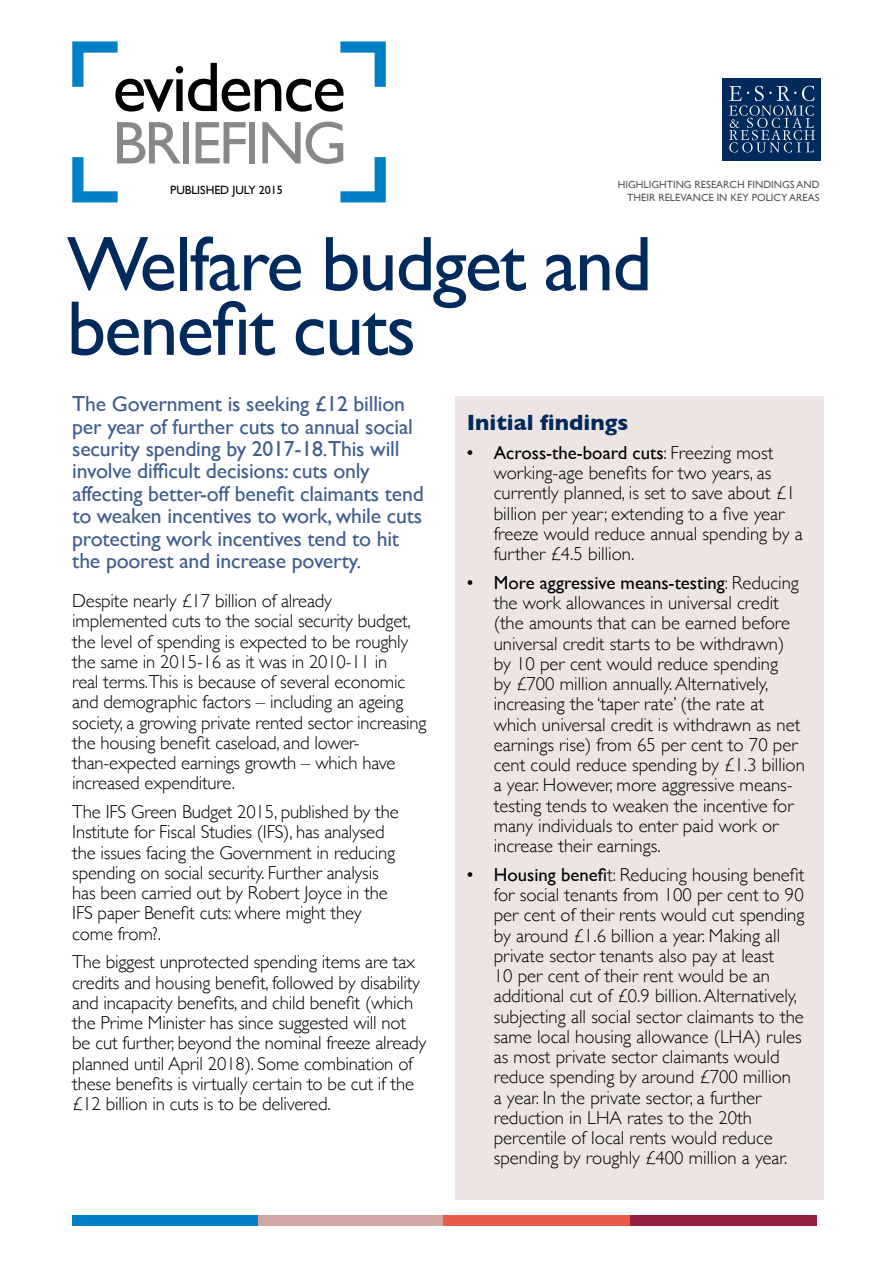
<style>
.page{position:relative;width:893px;height:1263px;background:#fff}
.page>*{position:absolute;margin:0;border:0;box-sizing:border-box;transform-origin:0 0}
.t1{font:78px/64.5px "Gill Sans";letter-spacing:-.025em;color:#002a5b}
.t2{font:70.65px "Gill Sans";color:#000}
.t3{font:60.6px "Gill Sans";letter-spacing:-.04em;color:#87888a}
.t4{font:700 22.5px "Gill Sans";color:#002a5b}
.t5{font:21.75px/22.5px "Gill Sans";letter-spacing:-.01em;color:#3d5e8e}
.t6{font:300 18.75px/20.2px "Gill Sans";color:#000}
.t7{font:12px "Gill Sans";letter-spacing:-.005em;color:#000}
.t8{font:10.5px/12.8px "Gill Sans";color:#58585a;text-align:right}
.s1{font-weight:400}
</style>
<div class="page">
<div style="left:72px;top:1215px;width:186px;height:11px;background:#0081c7"></div>
<div style="left:258px;top:1215px;width:186px;height:11px;background:#d1a6a5"></div>
<div style="left:444px;top:1215px;width:186px;height:11px;background:#e95a49"></div>
<div style="left:630px;top:1215px;width:186px;height:11px;background:#93203f"></div>
<div style="left:455px;top:396px;width:369px;height:803px;background:#eee4e3"></div>
<svg style="left:72px;top:41px;width:46px;height:46px"></svg>
<svg style="left:72px;top:157px;width:46px;height:45px"></svg>
<svg style="left:340px;top:41px;width:46px;height:46px"></svg>
<svg style="left:340px;top:157px;width:46px;height:45px"></svg>
<div style="left:722px;top:78px;width:99px;height:82px;background:#002a5b"></div>
<svg style="left:729px;top:86px;width:86px;height:67px"></svg>
<h2 class="t2" style="left:113px;top:46px;width:235px">evidence</h2>
<h3 class="t3" style="left:113px;top:107px;width:236px">briefing</h3>
<p class="t7" style="left:170px;top:183px;width:114px">PUBLISHED JULY 2015</p>
<p class="t8" style="left:618px;top:178px;width:203px">highlightING research findings and th eir relevan ce in key policy areas</p>
<h1 class="t1" style="left:67px;top:231px;width:586px">Welfare budget and benefit cuts</h1>
<p class="t5" style="left:72px;top:392px;width:353px">The Government is seeking £12 billion per year of further cuts to annual social security spending by 2017-18.This will involve difficult decisions: cuts only affecting better-off benefit claimants tend to weaken incentives to work, while cuts protecting work incentives tend to hit the poorest and increase poverty.</p>
<p class="t6" style="left:72px;top:590px;width:356px">Despite nearly £17 billion of already implemented cuts to the social security budget, the level of spending is expected to be roughly the same in 2015-16 as it was in 2010-11 in<br>real terms.This is because of several economic and demographic factors – including an ageing society, a growing private rented sector increasing the housing benefit caseload, and lower&shy;than-expected earnings growth – which have increased expenditure.</p>
<p class="t6" style="left:72px;top:801px;width:328px">The IFS Green Budget 2015, published by the Institute for Fiscal Studies (IFS), has analysed the issues facing the Government in reducing spending on social security. Further analysis has been carried out by Robert Joyce in the IFS paper Benefit cuts: where might they come from?.</p>
<p class="t6" style="left:72px;top:951px;width:356px">The biggest unprotected spending items are tax credits and housing benefit, followed by disability and incapacity benefits, and child benefit (which the Prime Minister has since suggested will not be cut further, beyond the nominal freeze already planned until April 2018). Some combination of these benefits is virtually certain to be cut if the £12 billion in cuts is to be delivered.</p>
<p class="t4" style="left:467px;top:405px;width:163px">Initial findings</p>
<p class="t6" style="left:494px;top:442px;width:310px;text-indent:-27px"><span class="s1">• Across-the-board cuts</span>: Freezing most working-age benefits for two years, as currently planned, is set to save about £1 billion per year; extending to a five year freeze would reduce annual spending by a further £4.5 billion.</p>
<p class="t6" style="left:494px;top:572px;width:313px;text-indent:-27px"><span class="s1">• More aggressive means-testing</span>: Reducing the work allowances in universal credit (the amounts that can be earned before universal credit starts to be withdrawn) by 10 per cent would reduce spending<br>by £700 million annually. Alternatively, increasing the ‘taper rate’ (the rate at which universal credit is withdrawn as net earnings rise) from 65 per cent to 70 per cent could reduce spending by £1.3 billion a year. However, more aggressive means&shy;testing tends to weaken the incentive for many individuals to enter paid work or increase their earnings.</p>
<p class="t6" style="left:494px;top:864px;width:312px;text-indent:-27px"><span class="s1">• Housing benefi</span>t: Reducing housing benefit for social tenants from 100 per cent to 90 per cent of their rents would cut spending by around £1.6 billion a year. Making all private sector tenants also pay at least<br>10 per cent of their rent would be an additional cut of £0.9 billion. Alternatively, subjecting all social sector claimants to the same local housing allowance (LHA) rules as most private sector claimants would reduce spending by around £700 million<br>a year. In the private sector, a further reduction in LHA rates to the 20th percentile of local rents would reduce spending by roughly £400 million a year.</p>
</div>
